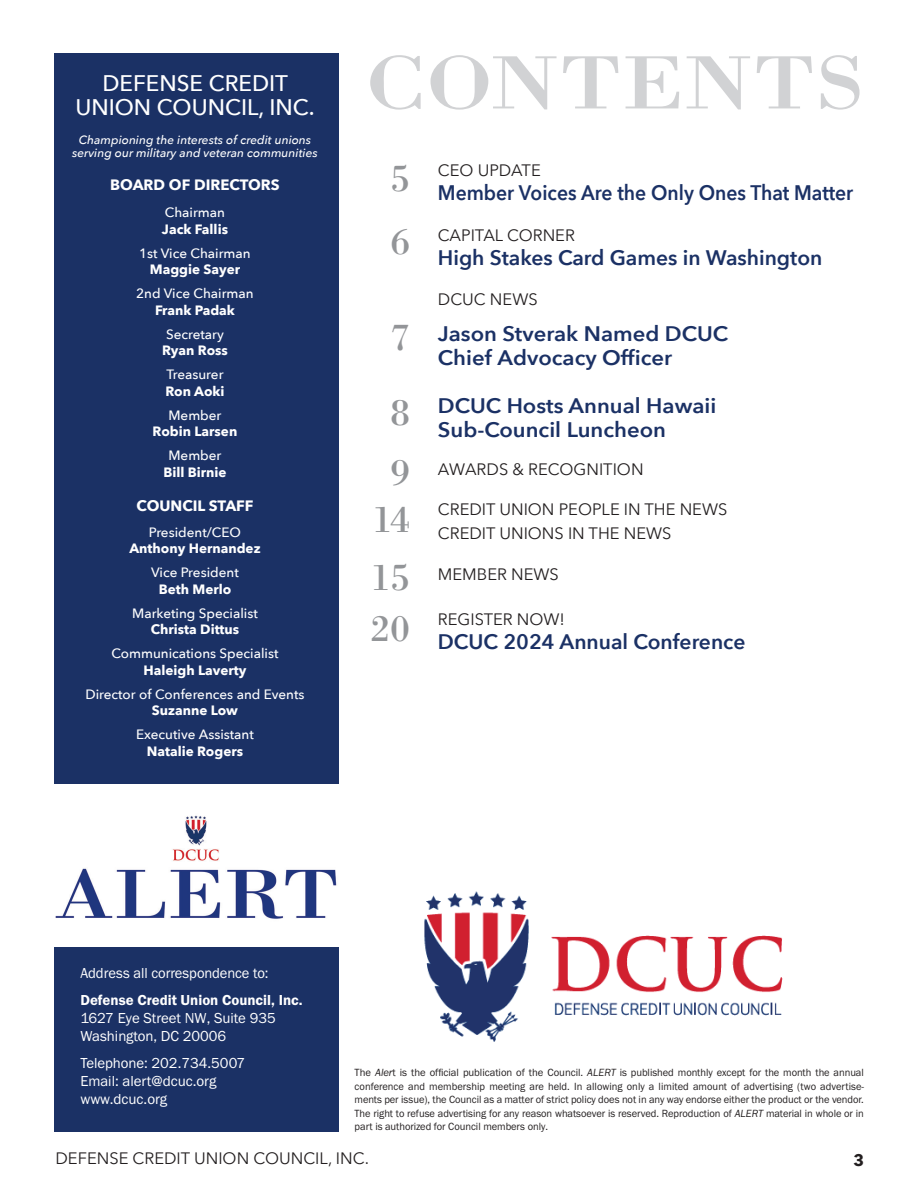
<style>
.page{position:relative;width:918px;height:1188px;background:#fff}
.page>*{position:absolute;margin:0;border:0;box-sizing:border-box;transform-origin:0 0}
.t1{font:78px "Bodoni LT Pro";letter-spacing:.005em;color:#d1d2d4;scale:1.19 1}
.t2{font:39px/63px "Bodoni LT Pro";color:#939598}
.t3{font:500 22.5px/24px "Avenir Next";color:#fff;text-align:center}
.t4{font:600 21px/24px "Avenir Next";color:#1b3165;scale:1.05 1}
.t5{font:600 21px "Avenir Next";color:#1b3165}
.t6{font:600 21px "Avenir Next";color:#1b3165;scale:.92 1}
.t7{font:16.5px/24px "Avenir Next";color:#231f20}
.t8{font:700 16.5px "Avenir Next";color:#231f20}
.t9{font:15px/18px "Franklin Gothic FS";color:#fff}
.t10{font:600 15px "Franklin Gothic FS";color:#fff}
.t11{font:700 15px "Avenir Next";color:#fff}
.t12{font:500 13.5px "Avenir Next";color:#fff}
.t13{font:700 13.5px "Avenir Next";color:#fff}
.t14{font:italic 500 12px/13.5px "Avenir Next";color:#fff;text-align:center}
.t15{font:10.8px/13.5px "Franklin Gothic FS";letter-spacing:-.005em;color:#231f20;text-align:justify}
.s1{font-style:italic}
</style>
<div class="page">
<div style="left:54px;top:53px;width:284px;height:1079px;background:#1b3165"></div>
<div style="left:31px;top:785px;width:311px;height:160px;background:#fff"></div>
<img style="left:54px;top:815px;width:284px;height:132px">
<img style="left:424px;top:891px;width:359px;height:151px">
<h3 class="t3" style="left:75px;top:71px;width:241px">DEFENSE CREDIT<br>UNION COUNCIL, INC.</h3>
<p class="t14" style="left:72px;top:133px;width:247px">Championing the interests of credit unions serving our military and veteran communities</p>
<h3 class="t11" style="left:110px;top:172px;width:171px">BOARD OF DIRECTORS</h3>
<p class="t12" style="left:165px;top:201px;width:62px">Chairman</p>
<p class="t13" style="left:162px;top:218px;width:68px">Jack Fallis</p>
<p class="t12" style="left:139px;top:242px;width:113px">1st Vice Chairman</p>
<p class="t13" style="left:150px;top:258px;width:92px">Maggie Sayer</p>
<p class="t12" style="left:136px;top:282px;width:119px">2nd Vice Chairman</p>
<p class="t13" style="left:155px;top:299px;width:81px">Frank Padak</p>
<p class="t12" style="left:166px;top:323px;width:59px">Secretary</p>
<p class="t13" style="left:162px;top:339px;width:67px">Ryan Ross</p>
<p class="t12" style="left:166px;top:363px;width:59px">Treasurer</p>
<p class="t13" style="left:165px;top:380px;width:61px">Ron Aoki</p>
<p class="t12" style="left:168px;top:404px;width:55px">Member</p>
<p class="t13" style="left:153px;top:420px;width:86px">Robin Larsen</p>
<p class="t12" style="left:168px;top:444px;width:55px">Member</p>
<p class="t13" style="left:163px;top:461px;width:65px">Bill Birnie</p>
<h3 class="t11" style="left:136px;top:493px;width:119px">COUNCIL STAFF</h3>
<p class="t12" style="left:149px;top:521px;width:94px">President/CEO</p>
<p class="t13" style="left:129px;top:537px;width:133px">Anthony Hernandez</p>
<p class="t12" style="left:151px;top:561px;width:89px">Vice President</p>
<p class="t13" style="left:159px;top:578px;width:74px">Beth Merlo</p>
<p class="t12" style="left:132px;top:602px;width:127px">Marketing Specialist</p>
<p class="t13" style="left:151px;top:618px;width:90px">Christa Dittus</p>
<p class="t12" style="left:112px;top:642px;width:168px">Communications Specialist</p>
<p class="t13" style="left:144px;top:659px;width:104px">Haleigh Laverty</p>
<p class="t12" style="left:85px;top:683px;width:221px">Director of Conferences and Events</p>
<p class="t13" style="left:152px;top:699px;width:88px">Suzanne Low</p>
<p class="t12" style="left:136px;top:723px;width:119px">Executive Assistant</p>
<p class="t13" style="left:147px;top:740px;width:98px">Natalie Rogers</p>
<h1 class="t1" style="left:365px;top:35px;width:422px">CONTENTS</h1>
<h2 class="t2" style="left:390px;top:146px;width:21px">5<br>6</h2>
<h2 class="t2" style="left:390px;top:299px;width:21px;line-height:75px">7<br>8</h2>
<h2 class="t2" style="left:372px;top:449px;width:39px;line-height:46.5px;text-align:center">9<br>14</h2>
<h2 class="t2" style="left:371px;top:551px;width:40px;line-height:51px">15<br>20</h2>
<h3 class="t7" style="left:438px;top:158px;width:104px">CEO UPDATE</h3>
<h3 class="t6" style="left:438px;top:175px;width:453px">Member Voices Are the Only Ones That Matter</h3>
<h3 class="t7" style="left:438px;top:222px;width:139px">CAPITAL CORNER</h3>
<h3 class="t5" style="left:438px;top:239px;width:386px">High Stakes Card Games in Washington</h3>
<h3 class="t7" style="left:438px;top:287px;width:101px">DCUC NEWS</h3>
<h3 class="t4" style="left:438px;top:321px;width:278px">Jason Stverak Named DCUC<br>Chief Advocacy Officer</h3>
<h3 class="t4" style="left:438px;top:393px;width:267px">DCUC Hosts Annual Hawaii<br>Sub-Council Luncheon</h3>
<h3 class="t7" style="left:438px;top:456px;width:207px">AWARDS &amp; RECOGNITION</h3>
<h3 class="t7" style="left:438px;top:497px;width:291px">CREDIT UNION PEOPLE IN THE NEWS<br>CREDIT UNIONS IN THE NEWS</h3>
<h3 class="t7" style="left:438px;top:561px;width:122px">MEMBER NEWS</h3>
<h3 class="t7" style="left:438px;top:606px;width:129px">REGISTER NOW!</h3>
<h3 class="t5" style="left:438px;top:623px;width:309px">DCUC 2024 Annual Conference</h3>
<h3 class="t9" style="left:80px;top:964px;width:190px">Address all correspondence to:</h3>
<h3 class="t10" style="left:80px;top:992px;width:224px">Defense Credit Union Council, Inc.</h3>
<h3 class="t9" style="left:80px;top:1009px;width:197px">1627 Eye Street NW, Suite 935<br>Washington, DC 20006</h3>
<h3 class="t9" style="left:80px;top:1054px;width:166px">Telephone: 202.734.5007<br>Email: alert@dcuc.org www.dcuc.org</h3>
<p class="t15" style="left:355px;top:1066px;width:511px">The <span class="s1">Aler</span>t is the official publication of the Council. <span class="s1">ALERT</span> is published monthly except for the month the annual conference and membership meeting are held. In allowing only a limited amount of advertising (two advertise&shy;ments per issue), the Council as a matter of strict policy does not in any way endorse either the product or the vendor.<br>The right to refuse advertising for any reason whatsoever is reserved. Reproduction of <span class="s1">ALERT</span> material in whole or in part is authorized for Council members only.</p>
<h3 class="t7" style="left:56px;top:1146px;width:315px">DEFENSE CREDIT UNION COUNCIL, INC.</h3>
<h3 class="t8" style="left:853px;top:1146px;width:12px">3</h3>
</div>
